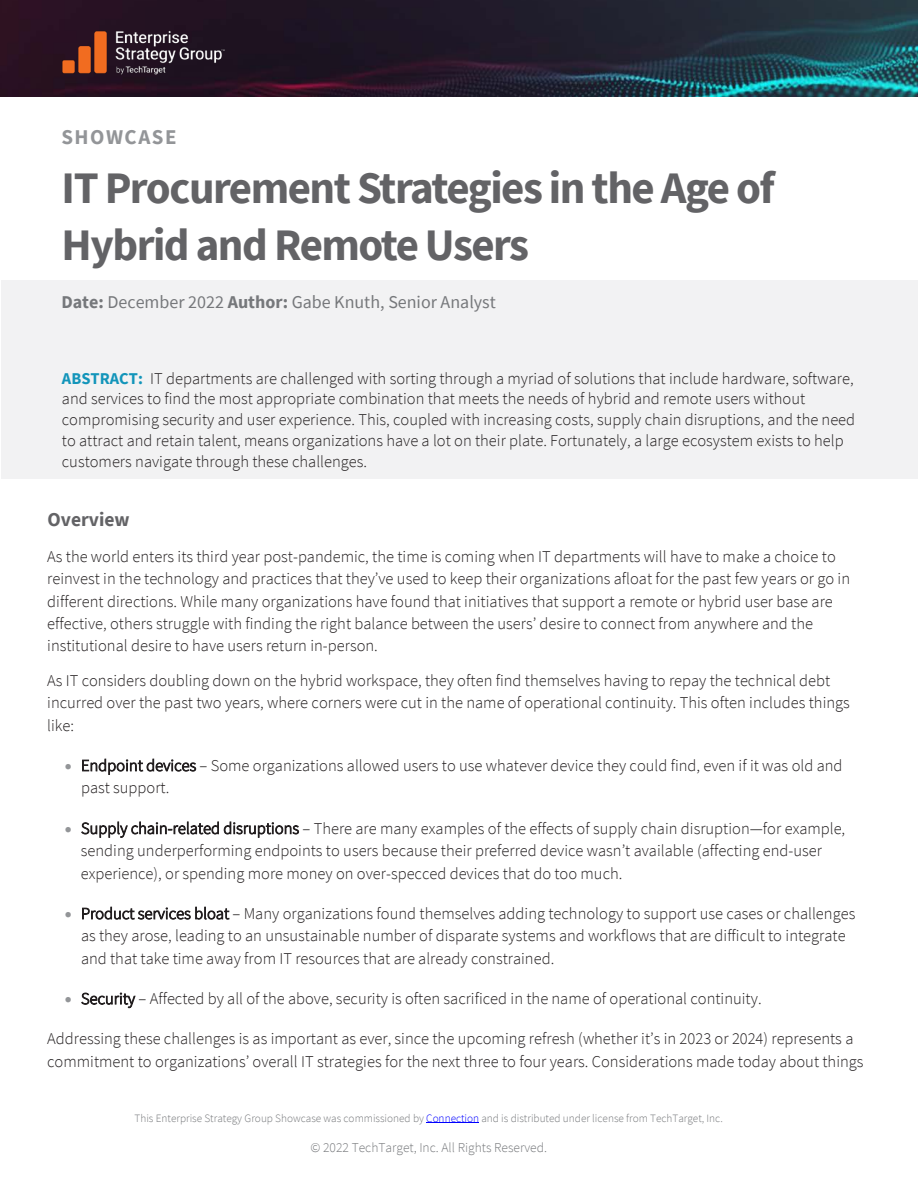
<style>
.page{position:relative;width:918px;height:1188px;background:#fff}
.page>*{position:absolute;margin:0;border:0;box-sizing:border-box;transform-origin:0 0}
.t1{font:700 45px/56.6px "Source Sans Pro";letter-spacing:-.035em;color:#636366}
.t2{font:700 21px "Source Sans Pro";letter-spacing:.075em;color:#939598}
.t3{font:700 19.5px "Source Sans Pro";color:#636366}
.t4{font:18px "Source Sans Pro";color:#76787b}
.t5{font:300 16.5px/22.4px "Source Sans Pro";color:#231f20}
.t6{font:300 13.5px "Source Sans Pro";color:#76787b}
.t7{font:300 11.25px "Source Sans Pro";color:#76787b}
.s1{font-weight:700}
.s2{font-weight:700;color:#1395ba}
.s3{color:#939598}
.s4{color:#00f}
</style>
<div class="page">
<hr style="left:426px;top:1123px;width:53px;height:1px;background:#00f">
<div style="left:2px;top:281px;width:916px;height:198px;background:#f2f2f3"></div>
<img style="left:0;top:0;width:917px;height:96px">
<img style="left:47px;top:18px;width:195px;height:70px">
<p class="t2" style="left:61px;top:123px;width:117px">SHOWCASE</p>
<p class="t1" style="left:62px;top:159px;width:715px">IT Procurement Strategies in the Age of<br>Hybrid and Remote Users</p>
<p class="t4" style="left:61px;top:290px;width:436px"><span class="s1">Date:</span> December 2022 <span class="s1">Author:</span> Gabe Knuth, Senior Analyst</p>
<p class="t5" style="left:62px;top:368px;width:795px;line-height:20.7px"><span class="s2">ABSTRACT:</span> IT departments are challenged with sorting through a myriad of solutions that include hardware, software, and services to find the most appropriate combination that meets the needs of hybrid and remote users without compromising security and user experience. This, coupled with increasing costs, supply chain disruptions, and the need to attract and retain talent, means organizations have a lot on their plate. Fortunately, a large ecosystem exists to help customers navigate through these challenges.</p>
<p class="t3" style="left:48px;top:507px;width:84px">Overview</p>
<p class="t5" style="left:47px;top:545px;width:804px">As the world enters its third year post-pandemic, the time is coming when IT departments will have to make a choice to reinvest in the technology and practices that they’ve used to keep their organizations afloat for the past few years or go in different directions. While many organizations have found that initiatives that support a remote or hybrid user base are effective, others struggle with finding the right balance between the users’ desire to connect from anywhere and the institutional desire to have users return in-person.</p>
<p class="t5" style="left:47px;top:669px;width:804px">As IT considers doubling down on the hybrid workspace, they often find themselves having to repay the technical debt incurred over the past two years, where corners were cut in the name of operational continuity. This often includes things like:</p>
<p class="t5" style="left:81px;top:754px;width:763px;text-indent:-16px"><span class="s3">•</span> Endpoint devices – Some organizations allowed users to use whatever device they could find, even if it was old and past support.</p>
<p class="t5" style="left:81px;top:817px;width:766px;text-indent:-16px"><span class="s3">•</span> Supply chain-related disruptions – There are many examples of the effects of supply chain disruption—for example, sending underperforming endpoints to users because their preferred device wasn’t available (affecting end-user experience), or spending more money on over-specced devices that do too much.</p>
<p class="t5" style="left:81px;top:902px;width:776px;text-indent:-16px"><span class="s3">•</span> Product services bloat – Many organizations found themselves adding technology to support use cases or challenges as they arose, leading to an unsustainable number of disparate systems and workflows that are difficult to integrate and that take time away from IT resources that are already constrained.</p>
<p class="t5" style="left:65px;top:988px;width:698px"><span class="s3">•</span> Security – Affected by all of the above, security is often sacrificed in the name of operational continuity.</p>
<p class="t5" style="left:47px;top:1028px;width:818px">Addressing these challenges is as important as ever, since the upcoming refresh (whether it’s in 2023 or 2024) represents a commitment to organizations’ overall IT strategies for the next three to four years. Considerations made today about things</p>
<p class="t7" style="left:134px;top:1111px;width:590px">This Enterprise Strategy Group Showcase was commissioned by <span class="s4">Connection</span> and is distributed under license from TechTarget, Inc.</p>
<p class="t6" style="left:310px;top:1140px;width:238px">© 2022 TechTarget, Inc. All Rights Reserved.</p>
</div>
